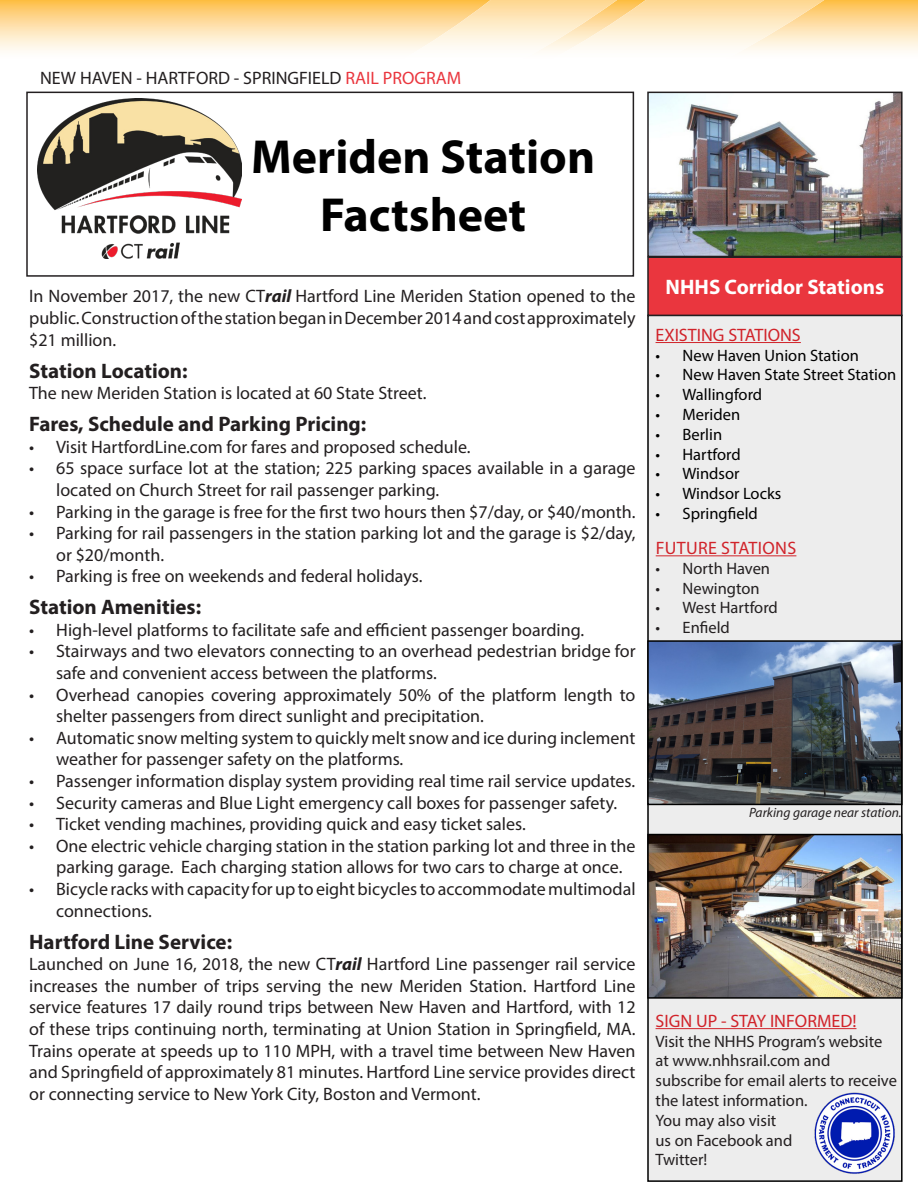
<style>
.page{position:relative;width:918px;height:1188px;background:#fff}
.page>*{position:absolute;margin:0;border:0;box-sizing:border-box;transform-origin:0 0}
.t1{font:700 48px "Myriad Pro";color:#000}
.t2{font:700 21px "Myriad Pro";color:#231f20}
.t3{font:700 21px "Myriad Pro";color:#fff}
.t4{font:18px/21.6px "Myriad Pro";color:#231f20}
.t5{font:18px "Myriad Pro";color:#d1232a}
.t6{font:18px "Myriad Pro";letter-spacing:.02em;color:#d1232a}
.t7{font:16.5px/19.8px "Myriad Pro";color:#231f20}
.t8{font:16.5px "Myriad Pro";color:#000}
.t9{font:italic 13.5px "Myriad Pro";color:#231f20}
.s1{color:#ea363e}
.s2{font-weight:700;font-style:italic}
</style>
<div class="page">
<div style="left:647px;top:315px;width:256px;height:867px;background:#ededed;border:2px solid #000"></div>
<svg style="left:0;top:0;width:918px;height:51px;background:#fddea5"></svg>
<svg style="left:402px;top:0;width:422px;height:51px;background:#fee7be"></svg>
<div style="left:26px;top:92px;width:608px;height:185px;border:2px solid #231f20"></div>
<img style="left:37px;top:99px;width:204px;height:159px">
<div style="left:648px;top:257px;width:254px;height:58px;background:#ea363e"></div>
<div style="left:647px;top:256px;width:256px;height:60px;border:2px solid #231f20"></div>
<img style="left:650px;top:643px;width:250px;height:159px">
<div style="left:647px;top:640px;width:256px;height:165px;border:2px solid #000"></div>
<img style="left:650px;top:837px;width:250px;height:159px">
<div style="left:647px;top:834px;width:256px;height:165px;border:2px solid #000"></div>
<img style="left:814px;top:1092px;width:81px;height:82px">
<hr style="left:656px;top:1028px;width:200px;height:1px;background:#d1232a">
<hr style="left:656px;top:342px;width:145px;height:1px;background:#d1232a">
<hr style="left:656px;top:555px;width:140px;height:1px;background:#d1232a">
<img style="left:650px;top:95px;width:250px;height:159px">
<div style="left:647px;top:92px;width:256px;height:165px;border:2px solid #231f20"></div>
<p class="t4" style="left:40px;top:67px;width:423px">NEW HAVEN - HARTFORD - SPRINGFIELD <span class="s1">RAIL PROGRAM</span></p>
<p class="t1" style="left:251px;top:126px;width:346px">Meriden Station</p>
<p class="t1" style="left:320px;top:183px;width:208px">Factsheet</p>
<p class="t4" style="left:29px;top:285px;width:608px;text-align:justify">In November 2017, the new CT<span class="s2">rail</span> Hartford Line Meriden Station opened to the public. Construction of the station began in December 2014 and cost approximately $21 million.</p>
<p class="t2" style="left:29px;top:357px;width:160px">Station Location:</p>
<p class="t4" style="left:29px;top:382px;width:399px">The new Meriden Station is located at 60 State Street.</p>
<p class="t2" style="left:29px;top:410px;width:339px">Fares, Schedule and Parking Pricing:</p>
<p class="t4" style="left:29px;top:436px;width:443px">• Visit HartfordLine.com for fares and proposed schedule.</p>
<p class="t4" style="left:56px;top:457px;width:581px;text-indent:-27px">• 65 space surface lot at the station; 225 parking spaces available in a garage located on Church Street for rail passenger parking.</p>
<p class="t4" style="left:29px;top:500px;width:608px">• Parking in the garage is free for the first two hours then $7/day, or $40/month.</p>
<p class="t4" style="left:56px;top:522px;width:581px;text-indent:-27px">• Parking for rail passengers in the station parking lot and the garage is $2/day, or $20/month.</p>
<p class="t4" style="left:29px;top:565px;width:395px">• Parking is free on weekends and federal holidays.</p>
<p class="t2" style="left:29px;top:593px;width:173px">Station Amenities:</p>
<p class="t4" style="left:29px;top:619px;width:557px">• High-level platforms to facilitate safe and efficient passenger boarding.</p>
<p class="t4" style="left:56px;top:640px;width:581px;text-indent:-27px">• Stairways and two elevators connecting to an overhead pedestrian bridge for safe and convenient access between the platforms.</p>
<p class="t4" style="left:56px;top:684px;width:581px;text-indent:-27px">• Overhead canopies covering approximately 50% of the platform length to shelter passengers from direct sunlight and precipitation.</p>
<p class="t4" style="left:56px;top:727px;width:581px;text-indent:-27px">• Automatic snow melting system to quickly melt snow and ice during inclement weather for passenger safety on the platforms.</p>
<p class="t4" style="left:29px;top:770px;width:608px">• Passenger information display system providing real time rail service updates.</p>
<p class="t4" style="left:29px;top:792px;width:590px">• Security cameras and Blue Light emergency call boxes for passenger safety.</p>
<p class="t4" style="left:29px;top:813px;width:498px">• Ticket vending machines, providing quick and easy ticket sales.</p>
<p class="t4" style="left:56px;top:835px;width:581px;text-indent:-27px">• One electric vehicle charging station in the station parking lot and three in the parking garage. Each charging station allows for two cars to charge at once.</p>
<p class="t4" style="left:56px;top:878px;width:581px;text-indent:-27px">• Bicycle racks with capacity for up to eight bicycles to accommodate multimodal connections.</p>
<p class="t2" style="left:29px;top:928px;width:205px">Hartford Line Service:</p>
<p class="t4" style="left:29px;top:953px;width:608px;text-align:justify">Launched on June 16, 2018, the new CT<span class="s2">rail</span> Hartford Line passenger rail service increases the number of trips serving the new Meriden Station. Hartford Line service features 17 daily round trips between New Haven and Hartford, with 12 of these trips continuing north, terminating at Union Station in Springfield, MA.<br>Trains operate at speeds up to 110 MPH, with a travel time between New Haven and Springfield of approximately 81 minutes. Hartford Line service provides direct or connecting service to New York City, Boston and Vermont.</p>
<p class="t3" style="left:666px;top:273px;width:220px">NHHS Corridor Stations</p>
<p class="t5" style="left:656px;top:324px;width:147px">EXISTING STATIONS</p>
<p class="t8" style="left:656px;top:345px;width:205px">• New Haven Union Station</p>
<p class="t8" style="left:656px;top:365px;width:242px">• New Haven State Street Station</p>
<p class="t8" style="left:656px;top:384px;width:108px">• Wallingford</p>
<p class="t8" style="left:656px;top:404px;width:86px">• Meriden</p>
<p class="t8" style="left:656px;top:424px;width:68px">• Berlin</p>
<p class="t8" style="left:656px;top:444px;width:87px">• Hartford</p>
<p class="t8" style="left:656px;top:464px;width:86px">• Windsor</p>
<p class="t8" style="left:656px;top:483px;width:127px">• Windsor Locks</p>
<p class="t8" style="left:656px;top:503px;width:104px">• Springfield</p>
<p class="t6" style="left:656px;top:537px;width:142px">FUTURE STATIONS</p>
<p class="t7" style="left:656px;top:558px;width:116px">• North Haven</p>
<p class="t7" style="left:656px;top:578px;width:106px">• Newington</p>
<p class="t7" style="left:656px;top:598px;width:124px">• West Hartford</p>
<p class="t7" style="left:656px;top:618px;width:76px">• Enfield</p>
<p class="t9" style="left:749px;top:804px;width:154px">Parking garage near station.</p>
<p class="t5" style="left:656px;top:1010px;width:202px">SIGN UP - STAY INFORMED!</p>
<p class="t7" style="left:656px;top:1031px;width:243px">Visit the NHHS Program’s website at www.nhhsrail.com and subscribe for email alerts to receive the latest information.<br>You may also visit<br>us on Facebook and<br>Twitter!</p>
</div>
